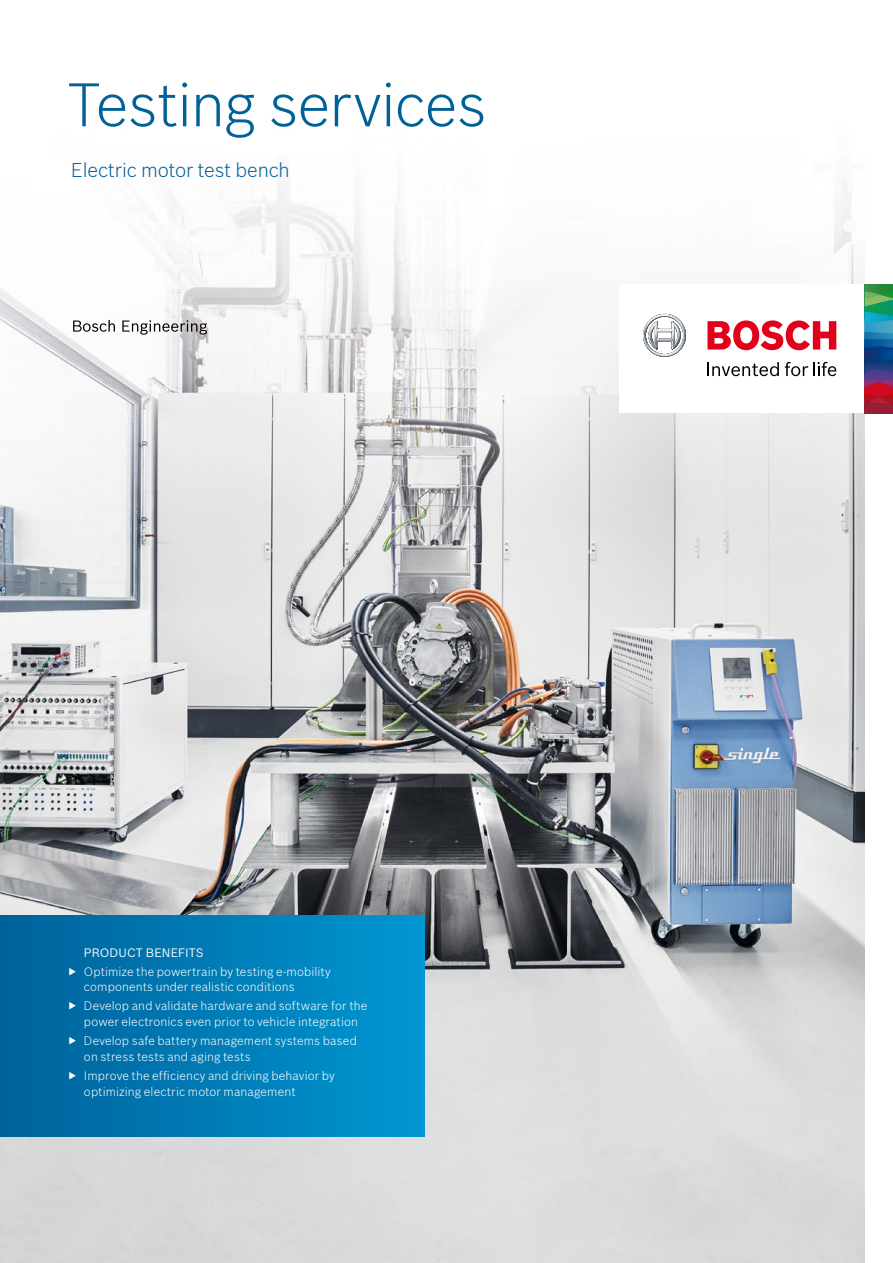
<style>
.page{position:relative;width:893px;height:1263px;background:#fff}
.page>*{position:absolute;margin:0;border:0;box-sizing:border-box;transform-origin:0 0}
.t1{font:300 60px "Bosch Sans";letter-spacing:-.02em;color:#006098}
.t2{font:300 19.5px "Bosch Sans";letter-spacing:-.01em;color:#006098}
.t3{font:300 12px/15.8px "Bosch Sans";letter-spacing:.01em;color:#fff}
.t4{font:12px "Bosch Sans";color:#fff}
</style>
<div class="page">
<img style="left:0;top:179px;width:864px;height:1084px">
<div style="left:0;top:916px;width:424px;height:221px;background:linear-gradient(to right,#00619a,#0097d2)"></div>
<div style="left:620px;top:284px;width:273px;height:129px;background:#fff"></div>
<svg style="left:865px;top:284px;width:28px;height:129px;background:#495e71"></svg>
<svg style="left:643px;top:314px;width:43px;height:43px"></svg>
<svg style="left:707px;top:362px;width:72px;height:14px"></svg>
<svg style="left:785px;top:362px;width:51px;height:14px"></svg>
<svg style="left:707px;top:320px;width:129px;height:30px"></svg>
<svg style="left:73px;top:320px;width:134px;height:15px"></svg>
<svg style="left:70px;top:967px;width:6px;height:8px"></svg>
<svg style="left:70px;top:1002px;width:6px;height:8px"></svg>
<svg style="left:70px;top:1037px;width:6px;height:7px"></svg>
<svg style="left:70px;top:1072px;width:6px;height:7px"></svg>
<h1 class="t1" style="left:67px;top:68px;width:421px">Testing services</h1>
<h2 class="t2" style="left:71px;top:158px;width:220px">Electric motor test bench</h2>
<p class="t4" style="left:84px;top:945px;width:121px">PRODUCT BENEFITS</p>
<p class="t3" style="left:84px;top:963px;width:248px">Optimize the powertrain by testing e-mobility components under realistic conditions</p>
<p class="t3" style="left:84px;top:998px;width:285px">Develop and validate hardware and software for the power electronics even prior to vehicle integration</p>
<p class="t3" style="left:84px;top:1033px;width:274px">Develop safe battery management systems based on stress tests and aging tests</p>
<p class="t3" style="left:84px;top:1067px;width:252px">Improve the efficiency and driving behavior by optimizing electric motor management</p>
</div>
